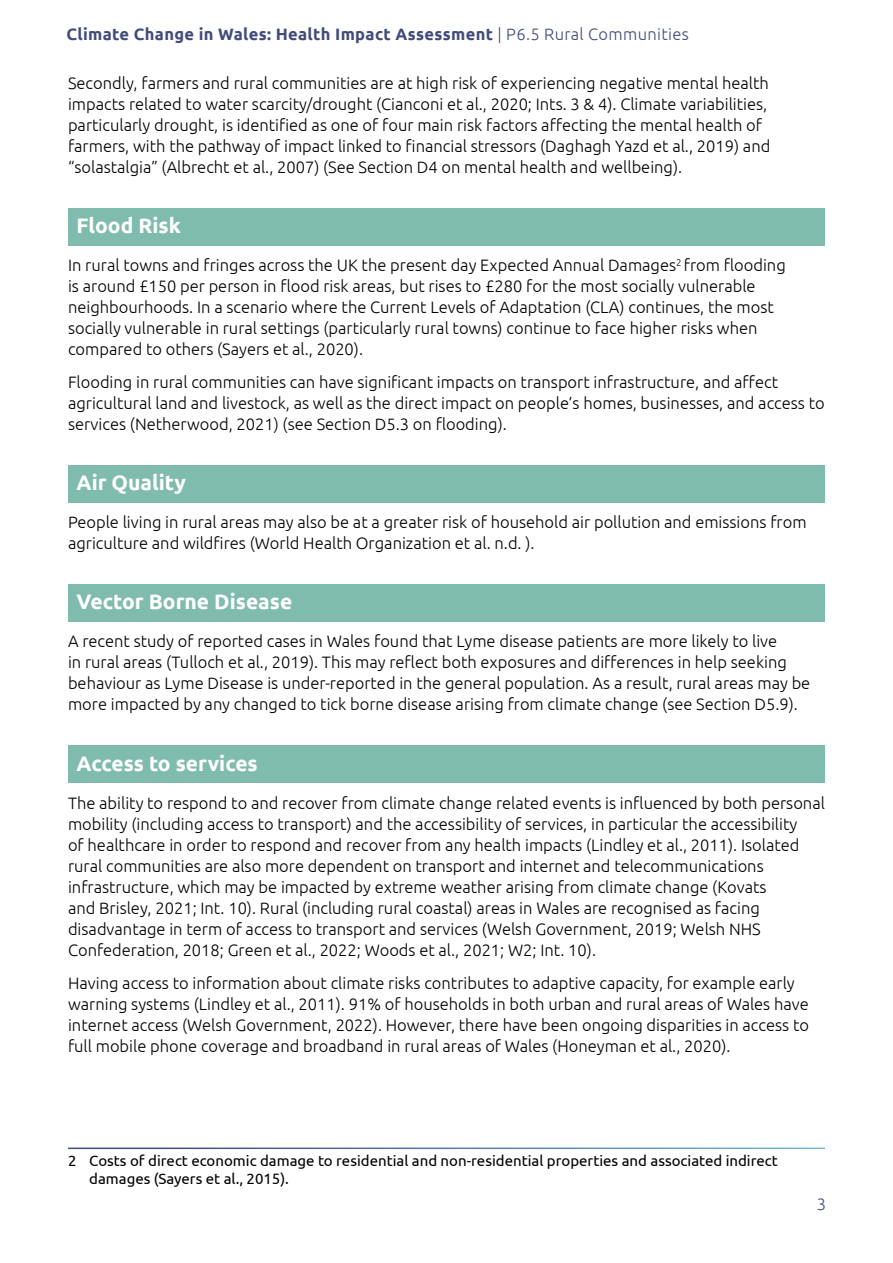
<style>
.page{position:relative;width:893px;height:1263px;background:#fff}
.page>*{position:absolute;margin:0;border:0;box-sizing:border-box;transform-origin:0 0}
.Heading_reversed_out{font:700 21px "Ubuntu";color:#fff}
.t1{font:300 16.5px/21px "Ubuntu";color:#000}
.t2{font:700 16.5px "Ubuntu";letter-spacing:.02em;color:#434b7b}
.t3{font:300 16.5px "Ubuntu";color:#434b7b}
.Footnote_text{font:15px/18px "Ubuntu";color:#000}
.s1{font-weight:300}
</style>
<div class="page">
<div style="left:68px;top:209px;width:757px;height:37px;background:#80bcae"></div>
<div style="left:68px;top:466px;width:757px;height:37px;background:#80bcae"></div>
<div style="left:68px;top:585px;width:757px;height:37px;background:#80bcae"></div>
<div style="left:68px;top:746px;width:757px;height:37px;background:#80bcae"></div>
<p class="t2" style="left:67px;top:25px;width:624px">Climate Change in Wales: Health Impact Assessment <span class="s1">| P6.5 Rural Communities</span></p>
<p class="t1" style="left:68px;top:73px;width:704px">Secondly, farmers and rural communities are at high risk of experiencing negative mental health impacts related to water scarcity/drought (Cianconi et al., 2020; Ints. 3 &amp; 4). Climate variabilities, particularly drought, is identified as one of four main risk factors affecting the mental health of farmers, with the pathway of impact linked to financial stressors (Daghagh Yazd et al., 2019) and “solastalgia” (Albrecht et al., 2007) (See Section D4 on mental health and wellbeing).</p>
<p class="Heading_reversed_out" style="left:77px;top:213px;width:106px">Flood Risk</p>
<p class="t1" style="left:68px;top:255px;width:719px">In rural towns and fringes across the UK the present day Expected Annual Damages<sup>2</sup> from flooding is around £150 per person in flood risk areas, but rises to £280 for the most socially vulnerable neighbourhoods. In a scenario where the Current Levels of Adaptation (CLA) continues, the most socially vulnerable in rural settings (particularly rural towns) continue to face higher risks when compared to others (Sayers et al., 2020).</p>
<p class="t1" style="left:68px;top:372px;width:758px">Flooding in rural communities can have significant impacts on transport infrastructure, and affect agricultural land and livestock, as well as the direct impact on people’s homes, businesses, and access to services (Netherwood, 2021) (see Section D5.3 on flooding).</p>
<p class="Heading_reversed_out" style="left:77px;top:470px;width:111px">Air Quality</p>
<p class="t1" style="left:68px;top:512px;width:740px">People living in rural areas may also be at a greater risk of household air pollution and emissions from agriculture and wildfires (World Health Organization et al. n.d. ).</p>
<p class="Heading_reversed_out" style="left:77px;top:589px;width:217px">Vector Borne Disease</p>
<p class="t1" style="left:68px;top:631px;width:744px">A recent study of reported cases in Wales found that Lyme disease patients are more likely to live<br>in rural areas (Tulloch et al., 2019). This may reflect both exposures and differences in help seeking behaviour as Lyme Disease is under-reported in the general population. As a result, rural areas may be more impacted by any changed to tick borne disease arising from climate change (see Section D5.9).</p>
<p class="Heading_reversed_out" style="left:77px;top:750px;width:183px">Access to services</p>
<p class="t1" style="left:68px;top:792px;width:758px">The ability to respond to and recover from climate change related events is influenced by both personal mobility (including access to transport) and the accessibility of services, in particular the accessibility<br>of healthcare in order to respond and recover from any health impacts (Lindley et al., 2011). Isolated rural communities are also more dependent on transport and internet and telecommunications infrastructure, which may be impacted by extreme weather arising from climate change (Kovats<br>and Brisley, 2021; Int. 10). Rural (including rural coastal) areas in Wales are recognised as facing disadvantage in term of access to transport and services (Welsh Government, 2019; Welsh NHS Confederation, 2018; Green et al., 2022; Woods et al., 2021; W2; Int. 10).</p>
<p class="t1" style="left:68px;top:972px;width:742px">Having access to information about climate risks contributes to adaptive capacity, for example early warning systems (Lindley et al., 2011). 91% of households in both urban and rural areas of Wales have internet access (Welsh Government, 2022). However, there have been ongoing disparities in access to full mobile phone coverage and broadband in rural areas of Wales (Honeyman et al., 2020).</p>
<p class="Footnote_text" style="left:89px;top:1151px;width:690px;text-indent:-21px">2 Costs of direct economic damage to residential and non-residential properties and associated indirect damages (Sayers et al., 2015).</p>
<p class="t3" style="left:817px;top:1194px;width:11px">3</p>
</div>
